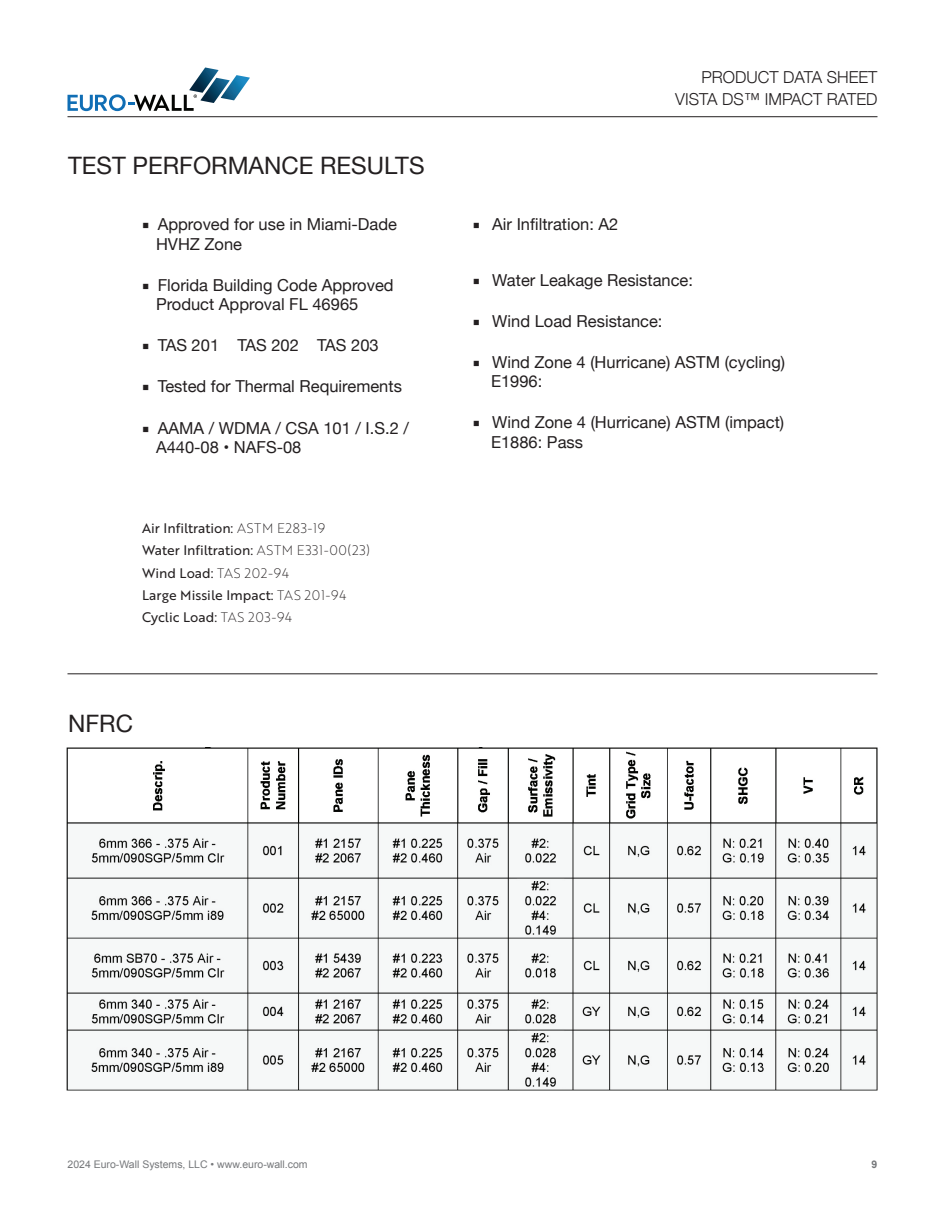
<style>
.page{position:relative;width:945px;height:1215px;background:#fff}
.page>*{position:absolute;margin:0;border:0;box-sizing:border-box;transform-origin:0 0}
.t1{font:24px "Helvetica Neue";color:#231f20}
.t2{font:16.5px/19.5px "Helvetica Neue";color:#231f20}
.t3{font:300 16.5px/21.8px "Helvetica Neue";color:#231f20;text-align:right}
.t4{font:13.5px/22.4px "Brother 1816 Regular";color:#231f20}
.t5{font:10.5px "Arial";color:#76787b}
.t6{font:700 10.5px "Arial";color:#76787b}
.s1{font-family:"Minion Pro";font-size:18px}
.s2{font-family:"Brother 1816 Thin"}
</style>
<div class="page">
<svg style="left:68px;top:68px;width:182px;height:43px"></svg>
<hr style="left:68px;top:116px;width:810px;height:1px;background:#231f20">
<img style="left:66px;top:748px;width:812px;height:343px">
<hr style="left:68px;top:673px;width:810px;height:1px;background:#231f20">
<h1 class="t1" style="left:68px;top:148px;width:358px">TEST PERFORMANCE RESULTS</h1>
<p class="t2" style="left:156px;top:216px;width:243px;text-indent:-14px"><span class="s1">■</span> Approved for use in Miami-Dade<br>HVHZ Zone</p>
<p class="t2" style="left:156px;top:276px;width:239px;text-indent:-14px"><span class="s1">■</span> Florida Building Code Approved<br>Product Approval FL 46965</p>
<p class="t2" style="left:142px;top:337px;width:238px"><span class="s1">■</span> TAS 201 TAS 202 TAS 203</p>
<p class="t2" style="left:142px;top:378px;width:261px"><span class="s1">■</span> Tested for Thermal Requirements</p>
<p class="t2" style="left:156px;top:419px;width:254px;text-indent:-14px"><span class="s1">■</span> AAMA / WDMA / CSA 101 / I.S.2 /<br>A440-08 • NAFS-08</p>
<p class="t4" style="left:142px;top:516px;width:229px">Air Infiltration: <span class="s2">ASTM E283-19<br></span>Water Infiltration: <span class="s2">ASTM E331-00(23)<br></span>Wind Load: <span class="s2">TAS 202-94<br></span>Large Missile Impact: <span class="s2">TAS 201-94<br></span>Cyclic Load: <span class="s2">TAS 203-94</span></p>
<h1 class="t1" style="left:68px;top:706px;width:66px">NFRC</h1>
<p class="t2" style="left:473px;top:216px;width:147px"><span class="s1">■</span> Air Infiltration: A2</p>
<p class="t3" style="left:675px;top:66px;width:204px">PRODUCT DATA SHEET<br>VISTA DS™ IMPACT RATED</p>
<p class="t2" style="left:473px;top:271px;width:222px"><span class="s1">■</span> Water Leakage Resistance:</p>
<p class="t2" style="left:473px;top:312px;width:191px"><span class="s1">■</span> Wind Load Resistance:</p>
<p class="t2" style="left:491px;top:353px;width:296px;text-indent:-18px"><span class="s1">■</span> Wind Zone 4 (Hurricane) ASTM (cycling)<br>E1996:</p>
<p class="t2" style="left:491px;top:414px;width:295px;text-indent:-18px"><span class="s1">■</span> Wind Zone 4 (Hurricane) ASTM (impact)<br>E1886: Pass</p>
<p class="t5" style="left:68px;top:1157px;width:242px">2024 Euro-Wall Systems, LLC • www.euro-wall.com</p>
<p class="t6" style="left:872px;top:1157px;width:7px">9</p>
</div>
